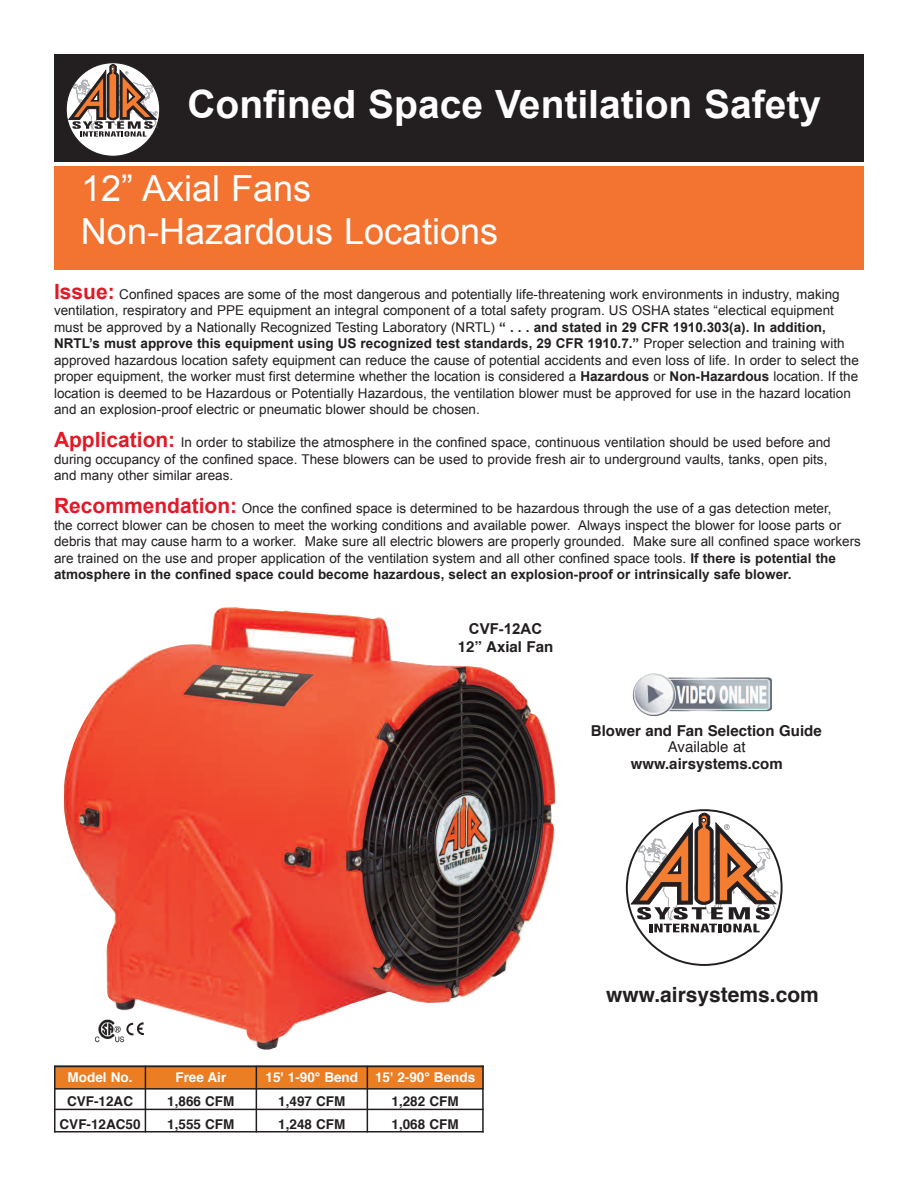
<style>
.page{position:relative;width:918px;height:1188px;background:#fff}
.page>*{position:absolute;margin:0;border:0;box-sizing:border-box;transform-origin:0 0}
.t1{font:700 39px "Arial";color:#fff}
.t2{font:36px/43.2px "Arial";color:#fff}
.t3{font:700 21px "Helvetica";color:#231f20}
.t4{font:700 15px "Helvetica";color:#231f20}
.t5{font:15px "Helvetica";color:#231f20}
.t6{font:700 15px "Arial";color:#231f20}
.t7{font:13.5px/16.5px "Arial";color:#231f20}
.t8{font:700 13.5px "Helvetica";color:#231f20}
.t9{font:700 13.5px "Helvetica";color:#fff}
.s1{font-weight:700;font-size:21px;color:#e21926}
.s2{font-weight:700}
</style>
<div class="page">
<div style="left:54px;top:166px;width:810px;height:104px;background:#f37331"></div>
<svg style="left:631px;top:812px;width:147px;height:120px"></svg>
<img style="left:633px;top:673px;width:139px;height:43px">
<img style="left:64px;top:607px;width:492px;height:443px">
<img style="left:126px;top:1019px;width:20px;height:18px">
<img style="left:93px;top:1019px;width:33px;height:25px">
<div style="left:54px;top:1066px;width:91px;height:23px;background:#eb7e23"></div>
<div style="left:145px;top:1066px;width:111px;height:23px;background:#eb7e23"></div>
<div style="left:256px;top:1066px;width:111px;height:23px;background:#eb7e23"></div>
<div style="left:367px;top:1066px;width:117px;height:23px;background:#eb7e23"></div>
<hr style="left:54px;top:1066px;width:2px;height:66px;background:#231f20">
<hr style="left:145px;top:1066px;width:1px;height:66px;background:#231f20">
<hr style="left:256px;top:1066px;width:1px;height:66px;background:#231f20">
<hr style="left:367px;top:1066px;width:1px;height:66px;background:#231f20">
<hr style="left:482px;top:1066px;width:2px;height:66px;background:#231f20">
<hr style="left:54px;top:1066px;width:430px;height:1px;background:#231f20">
<hr style="left:54px;top:1088px;width:430px;height:2px;background:#231f20">
<hr style="left:54px;top:1109px;width:430px;height:1px;background:#231f20">
<hr style="left:54px;top:1131px;width:430px;height:1px;background:#231f20">
<div style="left:54px;top:54px;width:810px;height:108px;background:#231f20"></div>
<div style="left:66px;top:63px;width:94px;height:93px;background:#fff;border-radius:50%"></div>
<svg style="left:68px;top:64px;width:90px;height:73px"></svg>
<h1 class="t1" style="left:187px;top:83px;width:635px">Confined Space Ventilation Safety</h1>
<h2 class="t2" style="left:81px;top:167px;width:419px">12” Axial Fans<br>Non-Hazardous Locations</h2>
<p class="t7" style="left:54px;top:286px;width:806px"><span class="s1">Issue:</span> Confined spaces are some of the most dangerous and potentially life-threatening work environments in industry, making ventilation, respiratory and PPE equipment an integral component of a total safety program. US OSHA states “electical equipment must be approved by a Nationally Recognized Testing Laboratory (NRTL) <span class="s2">“ . . . and stated in 29 CFR 1910.303(a). In addition, NRTL’s must approve this equipment using US recognized test standards, 29 CFR 1910.7.”</span> Proper selection and training with approved hazardous location safety equipment can reduce the cause of potential accidents and even loss of life. In order to select the proper equipment, the worker must first determine whether the location is considered a <span class="s2">Hazardous</span> or <span class="s2">Non-Hazardous</span> location. If the location is deemed to be Hazardous or Potentially Hazardous, the ventilation blower must be approved for use in the hazard location and an explosion-proof electric or pneumatic blower should be chosen.</p>
<p class="t7" style="left:54px;top:434px;width:778px"><span class="s1">Application:</span> In order to stabilize the atmosphere in the confined space, continuous ventilation should be used before and during occupancy of the confined space. These blowers can be used to provide fresh air to underground vaults, tanks, open pits, and many other similar areas.</p>
<p class="t7" style="left:54px;top:500px;width:808px"><span class="s1">Recommendation:</span> Once the confined space is determined to be hazardous through the use of a gas detection meter,<br>the correct blower can be chosen to meet the working conditions and available power. Always inspect the blower for loose parts or debris that may cause harm to a worker. Make sure all electric blowers are properly grounded. Make sure all confined space workers are trained on the use and proper application of the ventilation system and all other confined space tools. <span class="s2">If there is potential the atmosphere in the confined space could become hazardous, select an explosion-proof or intrinsically safe blower.</span></p>
<p class="t6" style="left:469px;top:620px;width:75px">CVF-12AC</p>
<p class="t4" style="left:458px;top:641px;width:97px">12” Axial Fan</p>
<p class="t4" style="left:591px;top:724px;width:232px">Blower and Fan Selection Guide</p>
<p class="t5" style="left:668px;top:741px;width:79px">Available at</p>
<p class="t4" style="left:631px;top:757px;width:153px">www.airsystems.com</p>
<p class="t9" style="left:68px;top:1071px;width:66px">Model No.</p>
<p class="t9" style="left:175px;top:1071px;width:52px">Free Air</p>
<p class="t9" style="left:266px;top:1071px;width:94px">15' 1-90° Bend</p>
<p class="t9" style="left:375px;top:1071px;width:102px">15' 2-90° Bends</p>
<p class="t8" style="left:67px;top:1096px;width:67px">CVF-12AC</p>
<p class="t8" style="left:167px;top:1096px;width:69px">1,866 CFM</p>
<p class="t8" style="left:278px;top:1096px;width:69px">1,497 CFM</p>
<p class="t8" style="left:392px;top:1096px;width:69px">1,282 CFM</p>
<p class="t8" style="left:60px;top:1118px;width:82px">CVF-12AC50</p>
<p class="t8" style="left:167px;top:1118px;width:69px">1,555 CFM</p>
<p class="t8" style="left:278px;top:1118px;width:69px">1,248 CFM</p>
<p class="t8" style="left:392px;top:1118px;width:69px">1,068 CFM</p>
<h3 class="t3" style="left:606px;top:986px;width:214px">www.airsystems.com</h3>
</div>
